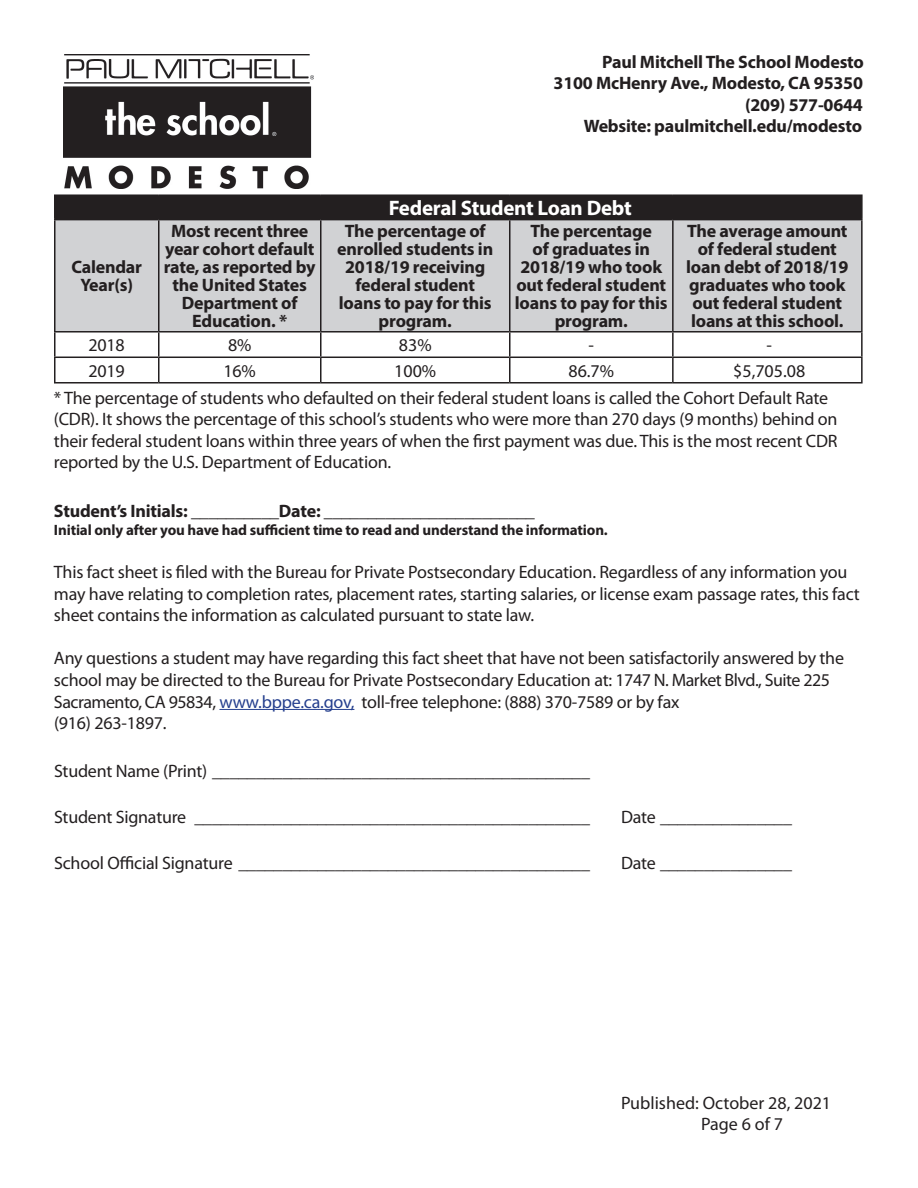
<style>
.page{position:relative;width:918px;height:1188px;background:#fff}
.page>*{position:absolute;margin:0;border:0;box-sizing:border-box;transform-origin:0 0}
.t1{font:700 21px "Myriad Pro";letter-spacing:-.01em;color:#fff}
.t2{font:18px/21.6px "Myriad Pro";letter-spacing:-.01em;color:#231f20}
.t3{font:700 18px/18px "Myriad Pro";letter-spacing:-.01em;color:#231f20;text-align:center}
.t4{font:700 15px "Myriad Pro";letter-spacing:-.01em;color:#231f20}
.s1{color:#253f8e}
</style>
<div class="page">
<hr style="left:219px;top:709px;width:135px;height:1px;background:#253f8e">
<div style="left:56px;top:196px;width:805px;height:23px;background:#231f20"></div>
<div style="left:56px;top:220px;width:805px;height:111px;background:#d1d2d4"></div>
<hr style="left:54px;top:194px;width:105px;height:2px;background:#231f20">
<hr style="left:54px;top:196px;width:2px;height:23px;background:#231f20">
<hr style="left:159px;top:194px;width:162px;height:2px;background:#231f20">
<hr style="left:158px;top:196px;width:2px;height:23px;background:#231f20">
<hr style="left:321px;top:194px;width:189px;height:2px;background:#231f20">
<hr style="left:510px;top:194px;width:163px;height:2px;background:#231f20">
<hr style="left:673px;top:194px;width:190px;height:2px;background:#231f20">
<hr style="left:861px;top:196px;width:2px;height:23px;background:#231f20">
<hr style="left:54px;top:219px;width:105px;height:1px;background:#231f20">
<hr style="left:54px;top:220px;width:2px;height:111px;background:#231f20">
<hr style="left:159px;top:219px;width:162px;height:1px;background:#231f20">
<hr style="left:158px;top:220px;width:2px;height:111px;background:#231f20">
<hr style="left:321px;top:219px;width:189px;height:1px;background:#231f20">
<hr style="left:320px;top:220px;width:2px;height:111px;background:#231f20">
<hr style="left:510px;top:219px;width:163px;height:1px;background:#231f20">
<hr style="left:509px;top:220px;width:2px;height:111px;background:#231f20">
<hr style="left:673px;top:219px;width:190px;height:1px;background:#231f20">
<hr style="left:672px;top:220px;width:2px;height:111px;background:#231f20">
<hr style="left:861px;top:220px;width:2px;height:111px;background:#231f20">
<hr style="left:54px;top:331px;width:105px;height:2px;background:#231f20">
<hr style="left:54px;top:333px;width:2px;height:24px;background:#231f20">
<hr style="left:159px;top:331px;width:162px;height:2px;background:#231f20">
<hr style="left:158px;top:333px;width:2px;height:24px;background:#231f20">
<hr style="left:321px;top:331px;width:189px;height:2px;background:#231f20">
<hr style="left:320px;top:333px;width:2px;height:24px;background:#231f20">
<hr style="left:510px;top:331px;width:163px;height:2px;background:#231f20">
<hr style="left:509px;top:333px;width:2px;height:24px;background:#231f20">
<hr style="left:673px;top:331px;width:190px;height:2px;background:#231f20">
<hr style="left:672px;top:333px;width:2px;height:24px;background:#231f20">
<hr style="left:861px;top:333px;width:2px;height:24px;background:#231f20">
<hr style="left:54px;top:357px;width:105px;height:1px;background:#231f20">
<hr style="left:54px;top:358px;width:2px;height:24px;background:#231f20">
<hr style="left:159px;top:357px;width:162px;height:1px;background:#231f20">
<hr style="left:158px;top:358px;width:2px;height:24px;background:#231f20">
<hr style="left:321px;top:357px;width:189px;height:1px;background:#231f20">
<hr style="left:320px;top:358px;width:2px;height:24px;background:#231f20">
<hr style="left:510px;top:357px;width:163px;height:1px;background:#231f20">
<hr style="left:509px;top:358px;width:2px;height:24px;background:#231f20">
<hr style="left:673px;top:357px;width:190px;height:1px;background:#231f20">
<hr style="left:672px;top:358px;width:2px;height:24px;background:#231f20">
<hr style="left:861px;top:358px;width:2px;height:24px;background:#231f20">
<hr style="left:54px;top:382px;width:105px;height:2px;background:#231f20">
<hr style="left:159px;top:382px;width:162px;height:2px;background:#231f20">
<hr style="left:321px;top:382px;width:189px;height:2px;background:#231f20">
<hr style="left:510px;top:382px;width:163px;height:2px;background:#231f20">
<hr style="left:673px;top:382px;width:190px;height:2px;background:#231f20">
<img style="left:63px;top:54px;width:251px;height:135px">
<p class="t3" style="left:554px;top:50px;width:312px;line-height:21.6px;text-align:right">Paul Mitchell The School Modesto<br>3100 McHenry Ave., Modesto, CA 95350 (209) 577-0644<br>Website: paulmitchell.edu/modesto</p>
<p class="t3" style="left:71px;top:258px;width:72px">Calendar<br>Year(s)</p>
<p class="t1" style="left:389px;top:195px;width:245px">Federal Student Loan Debt</p>
<p class="t3" style="left:164px;top:222px;width:153px">Most recent three year cohort default rate, as reported by the United States<br>Department of<br>Education. *</p>
<p class="t3" style="left:337px;top:222px;width:157px">The percentage of enrolled students in<br>2018/19 receiving federal student loans to pay for this program.</p>
<p class="t3" style="left:515px;top:222px;width:154px">The percentage<br>of graduates in<br>2018/19 who took out federal student loans to pay for this program.</p>
<p class="t3" style="left:686px;top:222px;width:164px">The average amount of federal student loan debt of 2018/19 graduates who took out federal student loans at this school.</p>
<p class="t2" style="left:89px;top:334px;width:38px">2018</p>
<p class="t2" style="left:228px;top:334px;width:25px">8%</p>
<p class="t2" style="left:399px;top:334px;width:34px">83%</p>
<p class="t2" style="left:589px;top:334px;width:7px">-</p>
<p class="t2" style="left:766px;top:334px;width:7px">-</p>
<p class="t2" style="left:89px;top:360px;width:38px">2019</p>
<p class="t2" style="left:224px;top:360px;width:34px">16%</p>
<p class="t2" style="left:394px;top:360px;width:43px">100%</p>
<p class="t2" style="left:568px;top:360px;width:47px">86.7%</p>
<p class="t2" style="left:54px;top:357px;width:776px;line-height:26.8px;text-indent:679px">$5,705.08<br>* The percentage of students who defaulted on their federal student loans is called the Cohort Default Rate</p>
<p class="t2" style="left:54px;top:408px;width:785px;text-align:justify">(CDR). It shows the percentage of this school’s students who were more than 270 days (9 months) behind on their federal student loans within three years of when the first payment was due. This is the most recent CDR reported by the U.S. Department of Education.</p>
<p class="t3" style="left:54px;top:501px;width:482px">Student’s Initials: __________Date: ________________________</p>
<p class="t4" style="left:54px;top:520px;width:555px">Initial only after you have had sufficient time to read and understand the information.</p>
<p class="t2" style="left:54px;top:561px;width:807px">This fact sheet is filed with the Bureau for Private Postsecondary Education. Regardless of any information you may have relating to completion rates, placement rates, starting salaries, or license exam passage rates, this fact sheet contains the information as calculated pursuant to state law.</p>
<p class="t2" style="left:54px;top:647px;width:792px">Any questions a student may have regarding this fact sheet that have not been satisfactorily answered by the school may be directed to the Bureau for Private Postsecondary Education at: 1747 N. Market Blvd., Suite 225<br>Sacramento, CA 95834, <span class="s1">www.bppe.ca.gov,</span> toll-free telephone: (888) 370-7589 or by fax<br>(916) 263-1897.</p>
<p class="t2" style="left:54px;top:760px;width:538px">Student Name (Print) ___________________________________________</p>
<p class="t2" style="left:54px;top:806px;width:538px">Student Signature _____________________________________________</p>
<p class="t2" style="left:621px;top:806px;width:173px">Date _______________</p>
<p class="t2" style="left:54px;top:852px;width:538px">School Official Signature ________________________________________</p>
<p class="t2" style="left:621px;top:852px;width:173px">Date _______________</p>
<p class="t2" style="left:701px;top:1092px;width:132px;text-indent:-80px">Published: October 28, 2021<br>Page 6 of 7</p>
</div>
